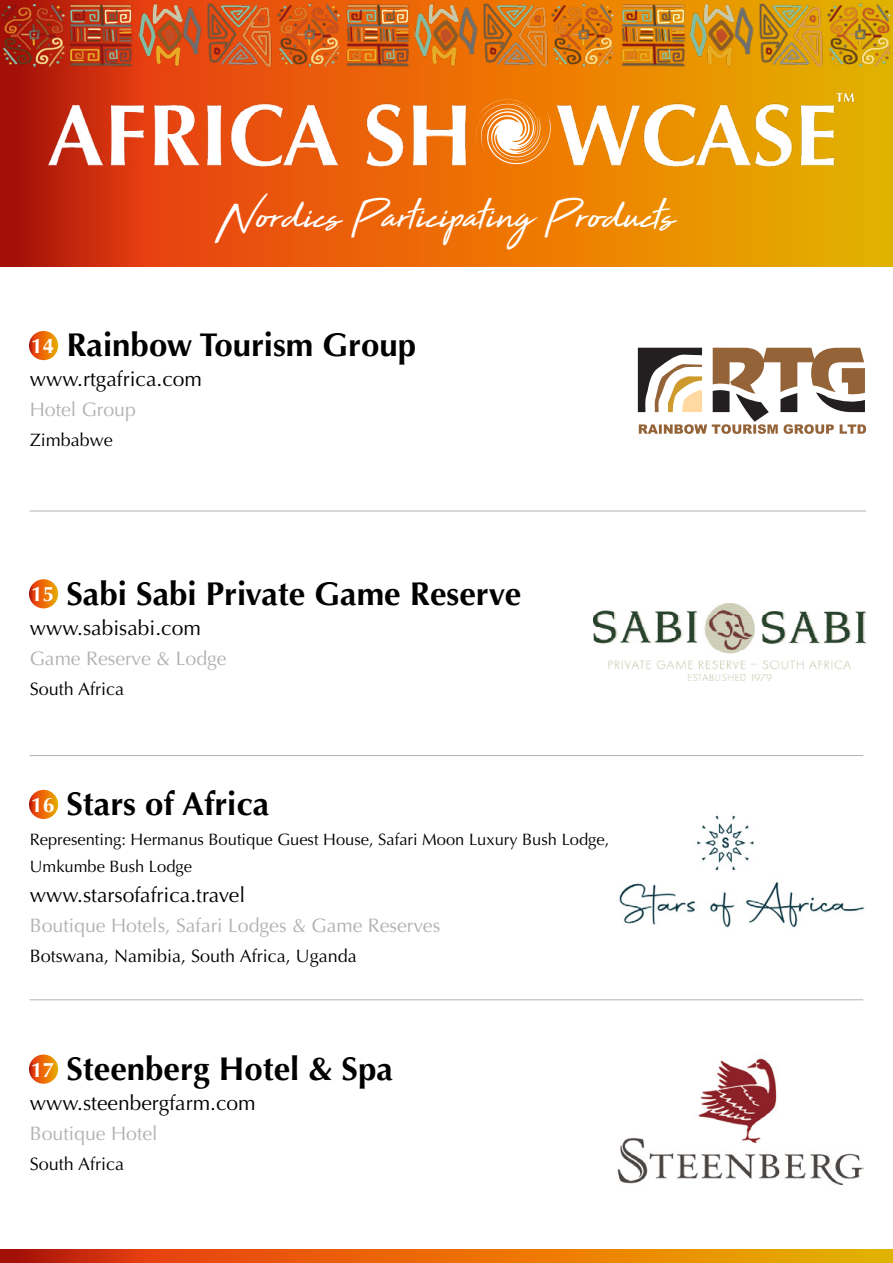
<style>
.page{position:relative;width:893px;height:1263px;background:#fff}
.page>*{position:absolute;margin:0;border:0;box-sizing:border-box;transform-origin:0 0}
.t1{font:48px "High Tide";color:#fff}
.t2{font:700 33px "Optima";color:#000}
.t3{font:21px "Optima";color:#000}
.t4{font:700 21px "Optima";color:#fff}
.t5{font:19.5px "Optima";color:#b3b2b2}
.t6{font:18px "Optima";color:#000}
.t7{font:16.5px/27px "Optima";color:#000}
</style>
<div class="page">
<svg style="left:0;top:1250px;width:893px;height:13px;background:#e36b06"></svg>
<hr style="left:30px;top:511px;width:836px;height:1px;background:#b3b2b2">
<hr style="left:30px;top:755px;width:833px;height:1px;background:#b3b2b2">
<hr style="left:30px;top:999px;width:833px;height:1px;background:#b3b2b2">
<svg style="left:0;top:0;width:893px;height:266px;background:#e16a06"></svg>
<img style="left:34px;top:89px;width:839px;height:86px">
<svg style="left:476px;top:99px;width:75px;height:65px"></svg>
<img style="left:551px;top:3px;width:64px;height:64px">
<img style="left:346px;top:3px;width:63px;height:64px">
<img style="left:484px;top:3px;width:63px;height:64px">
<img style="left:414px;top:3px;width:64px;height:64px">
<img style="left:277px;top:3px;width:64px;height:64px">
<img style="left:69px;top:3px;width:63px;height:64px">
<img style="left:208px;top:3px;width:63px;height:64px">
<img style="left:138px;top:3px;width:64px;height:64px">
<img style="left:2px;top:3px;width:63px;height:64px">
<img style="left:622px;top:3px;width:63px;height:64px">
<img style="left:759px;top:3px;width:64px;height:64px">
<img style="left:690px;top:3px;width:63px;height:64px">
<img style="left:828px;top:3px;width:63px;height:64px">
<svg style="left:29px;top:331px;width:29px;height:29px"></svg>
<svg style="left:638px;top:348px;width:228px;height:86px"></svg>
<img style="left:593px;top:604px;width:273px;height:76px">
<svg style="left:29px;top:579px;width:29px;height:29px"></svg>
<svg style="left:29px;top:790px;width:29px;height:29px"></svg>
<img style="left:619px;top:815px;width:246px;height:113px">
<svg style="left:29px;top:1054px;width:29px;height:30px"></svg>
<img style="left:617px;top:1058px;width:246px;height:127px">
<h1 class="t1" style="left:219px;top:182px;width:456px">Nordics Participating Products</h1>
<h2 class="t2" style="left:66px;top:326px;width:351px">Rainbow Tourism Group</h2>
<p class="t3" style="left:30px;top:367px;width:174px">www.rtgafrica.com</p>
<p class="t5" style="left:30px;top:398px;width:108px">Hotel Group</p>
<p class="t6" style="left:30px;top:430px;width:85px">Zimbabwe</p>
<p class="t4" style="left:31px;top:334px;width:25px">14</p>
<h2 class="t2" style="left:66px;top:575px;width:456px">Sabi Sabi Private Game Reserve</h2>
<p class="t3" style="left:30px;top:616px;width:173px">www.sabisabi.com</p>
<p class="t5" style="left:30px;top:647px;width:198px">Game Reserve &amp; Lodge</p>
<p class="t6" style="left:30px;top:678px;width:96px">South Africa</p>
<p class="t4" style="left:31px;top:582px;width:25px">15</p>
<h2 class="t2" style="left:66px;top:785px;width:204px">Stars of Africa</h2>
<p class="t7" style="left:30px;top:826px;width:581px">Representing: Hermanus Boutique Guest House, Safari Moon Luxury Bush Lodge,<br>Umkumbe Bush Lodge</p>
<p class="t3" style="left:30px;top:883px;width:217px">www.starsofafrica.travel</p>
<p class="t5" style="left:30px;top:914px;width:412px">Boutique Hotels, Safari Lodges &amp; Game Reserves</p>
<p class="t6" style="left:30px;top:946px;width:328px">Botswana, Namibia, South Africa, Uganda</p>
<p class="t4" style="left:31px;top:792px;width:25px">16</p>
<h2 class="t2" style="left:66px;top:1049px;width:328px">Steenberg Hotel &amp; Spa</h2>
<p class="t3" style="left:30px;top:1090px;width:227px">www.steenbergfarm.com</p>
<p class="t5" style="left:30px;top:1122px;width:129px">Boutique Hotel</p>
<p class="t6" style="left:30px;top:1153px;width:96px">South Africa</p>
<p class="t4" style="left:31px;top:1057px;width:25px">17</p>
</div>
